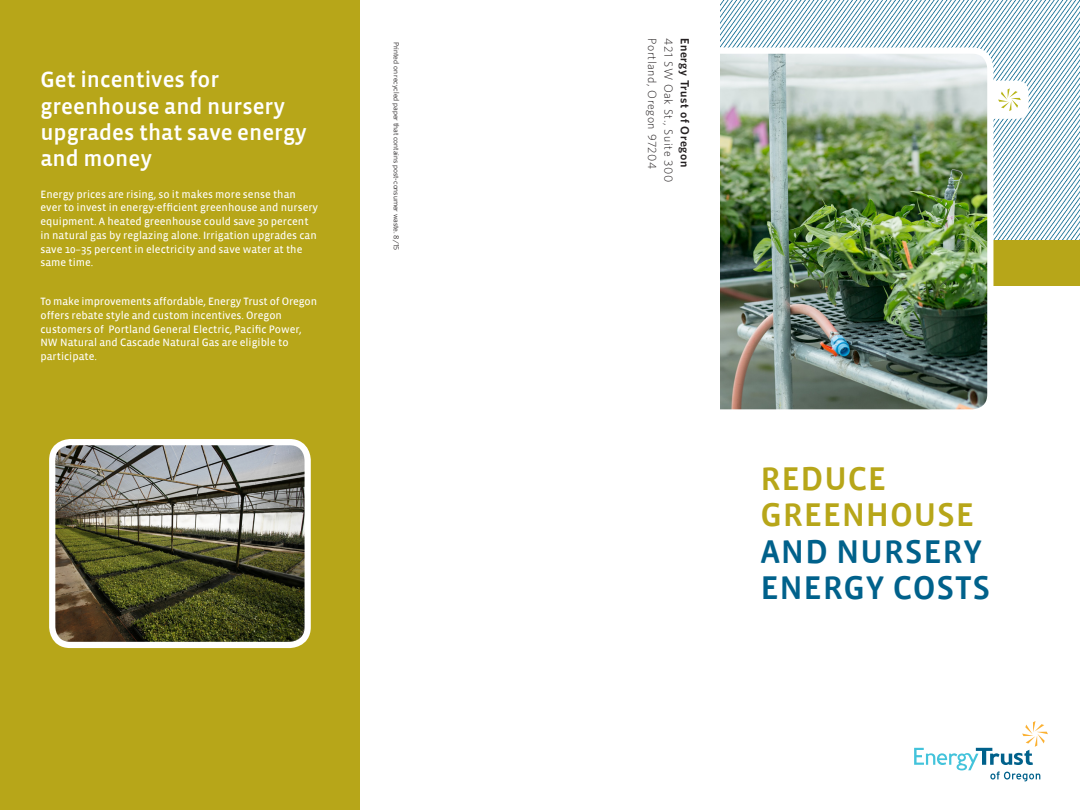
<style>
.page{position:relative;width:1080px;height:810px;background:#fff}
.page>*{position:absolute;margin:0;border:0;box-sizing:border-box;transform-origin:0 0}
.INSIDE_sub-head{font:33.75px/36.2px "Vista Sans Med";letter-spacing:.02em;color:#00618b}
.headline_2___18_21_w{font:22.5px/26.2px "Vista Sans Med";color:#fff}
.headline_3___11_13_r{font:300 11.88px "Whitney";letter-spacing:.05em;color:#231f20}
.headline_3___11_13_r-2{font:600 11.88px "Whitney";letter-spacing:.05em;color:#231f20}
.sidebar___body_white{font:11px/13.8px "Vista Sans Reg";color:#fff}
.fine_print{font:7.5px "Whitney";color:#231f20}
.s1{color:#b7a619}
</style>
<div class="page">
<img style="left:720px;top:0;width:360px;height:240px">
<div style="left:721px;top:240px;width:359px;height:46px;background:#b7a619"></div>
<svg style="left:914px;top:721px;width:134px;height:60px"></svg>
<div style="left:0;top:0;width:360px;height:810px;background:#b7a619"></div>
<svg style="left:993px;top:81px;width:36px;height:38px"></svg>
<img style="left:720px;top:51px;width:270px;height:358px">
<div style="left:697px;top:48px;width:296px;height:368px;border:6px solid #fff;border-radius:18px"></div>
<div style="left:673px;top:0;width:47px;height:465px;background:#fff"></div>
<img style="left:56px;top:446px;width:248px;height:195px">
<div style="left:49px;top:439px;width:262px;height:209px;border:6px solid #fff;border-radius:18px"></div>
<p class="headline_2___18_21_w" style="left:40px;top:67px;width:268px">Get incentives for greenhouse and nursery upgrades that save energy and money</p>
<p class="sidebar___body_white" style="left:40px;top:187px;width:279px">Energy prices are rising, so it makes more sense than ever to invest in energy-efficient greenhouse and nursery equipment. A heated greenhouse could save 30 percent in natural gas by reglazing alone. Irrigation upgrades can save 10–35 percent in electricity and save water at the same time.</p>
<p class="sidebar___body_white" style="left:40px;top:295px;width:278px">To make improvements affordable, Energy Trust of Oregon offers rebate style and custom incentives. Oregon customers of Portland General Electric, Pacific Power, NW Natural and Cascade Natural Gas are eligible to participate.</p>
<p class="fine_print" style="left:401px;top:42px;width:210px;rotate:90deg">Printed on recycled paper that contains post-consumer waste. 8/15</p>
<p class="headline_3___11_13_r" style="left:660px;top:38px;width:133px;rotate:90deg">Portland, Oregon 97204</p>
<p class="headline_3___11_13_r" style="left:676px;top:38px;width:145px;rotate:90deg">421 SW Oak St., Suite 300</p>
<p class="headline_3___11_13_r-2" style="left:693px;top:38px;width:130px;rotate:90deg">Energy Trust of Oregon</p>
<p class="INSIDE_sub-head" style="left:761px;top:461px;width:231px"><span class="s1">REDUCE<br>GREENHOUSE<br></span>AND NURSERY<br>ENERGY COSTS</p>
</div>
